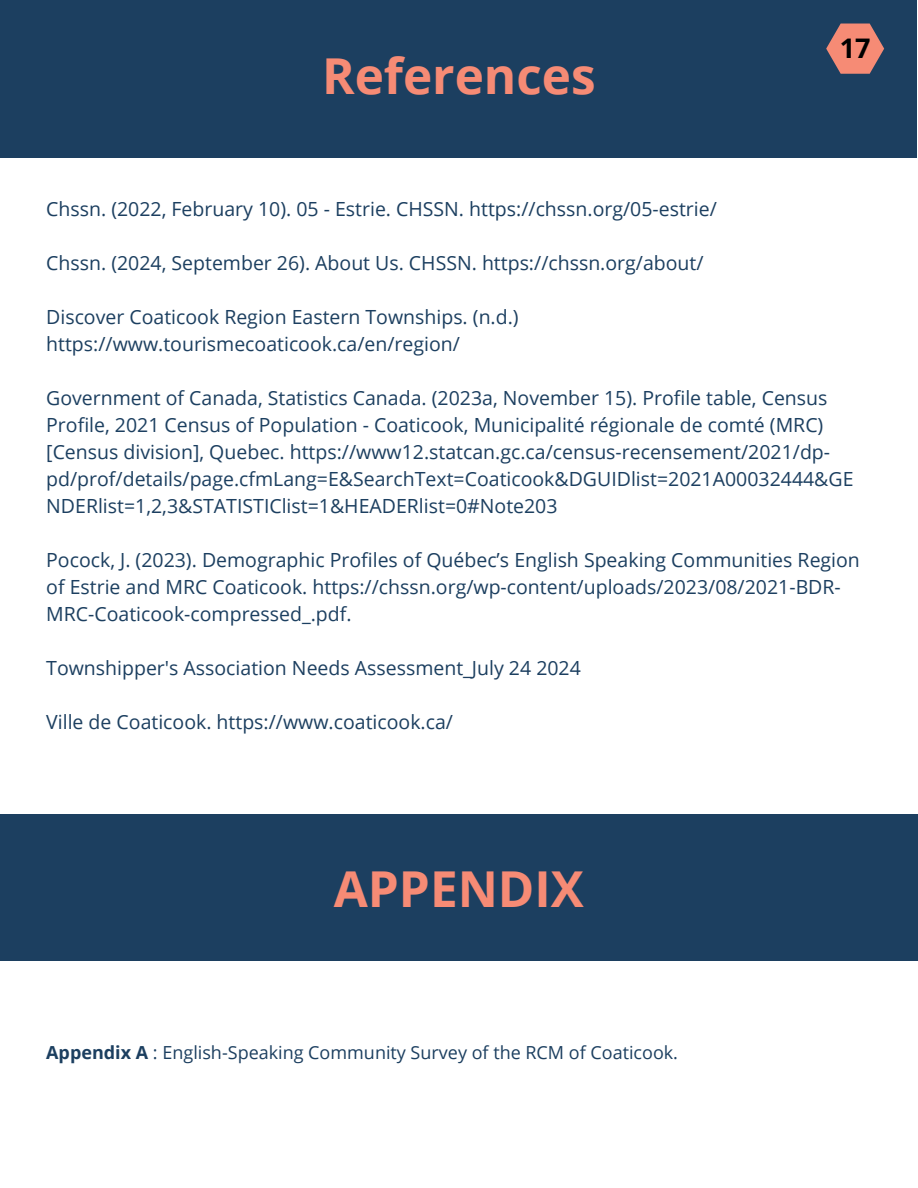
<style>
.page{position:relative;width:918px;height:1188px;background:#fff}
.page>*{position:absolute;margin:0;border:0;box-sizing:border-box;transform-origin:0 0}
.t1{font:700 49.5px "Open Sans";color:#f68b75}
.t2{font:700 27px "Open Sans";color:#000}
.t3{font:19.5px/27px "Open Sans";color:#1c3f60}
.t4{font:18px "Open Sans";color:#1c3f60}
.s1{font-weight:700}
</style>
<div class="page">
<div style="left:0;top:0;width:916px;height:158px;background:#1c3f60"></div>
<div style="left:0;top:815px;width:918px;height:146px;background:#1c3f60"></div>
<svg style="left:826px;top:24px;width:58px;height:50px"></svg>
<h1 class="t1" style="left:322px;top:41px;width:275px">References</h1>
<h2 class="t2" style="left:840px;top:29px;width:32px">17</h2>
<p class="t3" style="left:46px;top:195px;width:672px">Chssn. (2022, February 10). 05 - Estrie. CHSSN. https://chssn.org/05-estrie/</p>
<p class="t3" style="left:46px;top:249px;width:659px">Chssn. (2024, September 26). About Us. CHSSN. https://chssn.org/about/</p>
<p class="t3" style="left:46px;top:303px;width:474px">Discover Coaticook Region Eastern Townships. (n.d.) https://www.tourismecoaticook.ca/en/region/</p>
<p class="t3" style="left:46px;top:384px;width:809px">Government of Canada, Statistics Canada. (2023a, November 15). Profile table, Census Profile, 2021 Census of Population - Coaticook, Municipalité régionale de comté (MRC) [Census division], Quebec. https://www12.statcan.gc.ca/census-recensement/2021/dp&shy;pd/prof/details/page.cfmLang=E&amp;SearchText=Coaticook&amp;DGUIDlist=2021A00032444&amp;GE NDERlist=1,2,3&amp;STATISTIClist=1&amp;HEADERlist=0#Note203</p>
<p class="t3" style="left:46px;top:546px;width:815px">Pocock, J. (2023). Demographic Profiles of Québec’s English Speaking Communities Region of Estrie and MRC Coaticook. https://chssn.org/wp-content/uploads/2023/08/2021-BDR-<br>MRC-Coaticook-compressed_.pdf.</p>
<p class="t3" style="left:46px;top:654px;width:536px">Townshipper's Association Needs Assessment_July 24 2024</p>
<p class="t3" style="left:46px;top:708px;width:408px">Ville de Coaticook. https://www.coaticook.ca/</p>
<h1 class="t1" style="left:334px;top:854px;width:252px">APPENDIX</h1>
<p class="t4" style="left:46px;top:1040px;width:633px"><span class="s1">Appendix A</span> : English-Speaking Community Survey of the RCM of Coaticook.</p>
</div>
